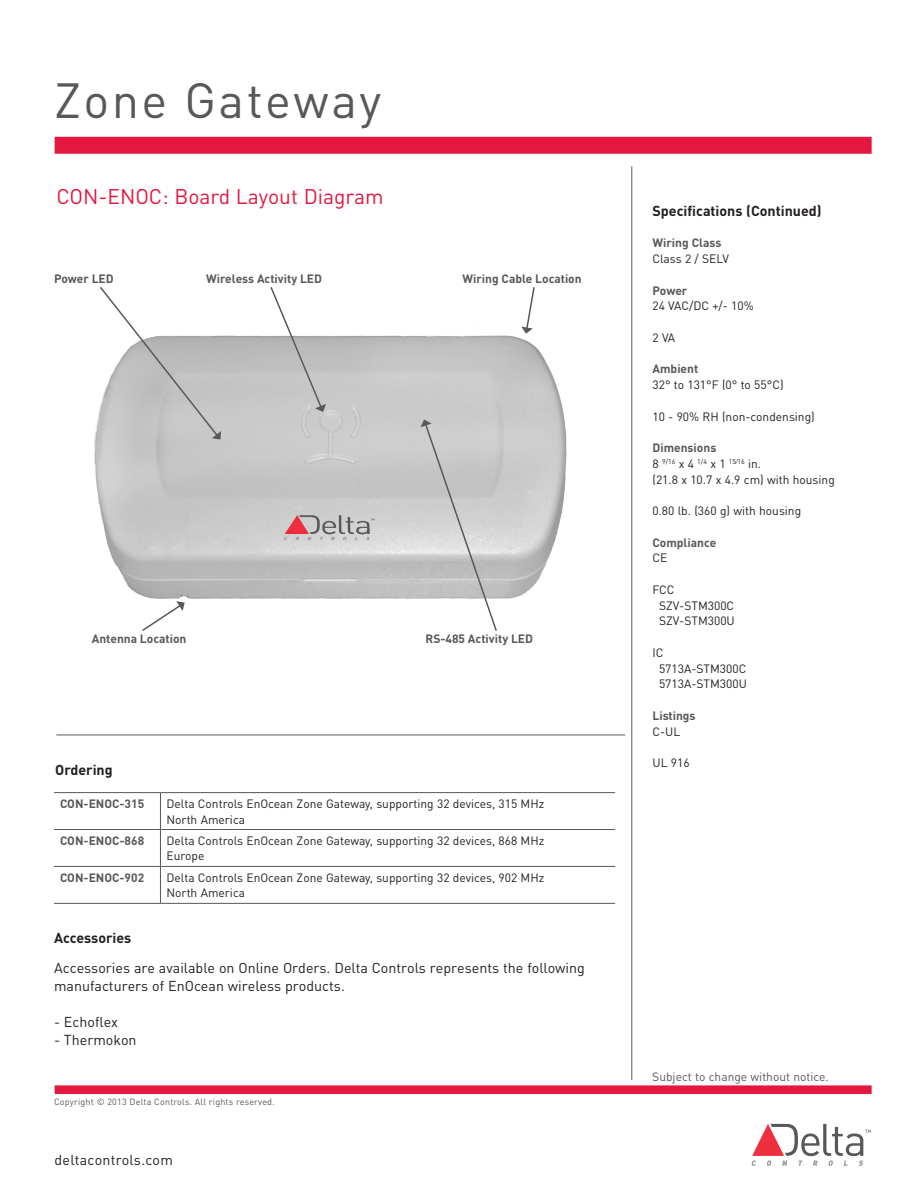
<style>
.page{position:relative;width:918px;height:1188px;background:#fff}
.page>*{position:absolute;margin:0;border:0;box-sizing:border-box;transform-origin:0 0}
.t1{font:48.75px "DIN Pro";letter-spacing:.05em;color:#57585a}
.t2{font:21px "DIN Pro";color:#e4183e}
.t3{font:14.25px/18px "DIN Pro";color:#231f20}
.t4{font:700 14.25px "DIN Pro";color:#231f20}
.t5{font:14.25px "DIN Pro";letter-spacing:.02em;color:#231f20}
.t6{font:12px/15.8px "DIN Pro";color:#231f20}
.t7{font:700 12px "DIN Pro";color:#57585a}
.t8{font:12px "DIN Pro";color:#57585a}
.t9{font:9px "DIN Pro";letter-spacing:.02em;color:#57585a}
.t10{font:7.05px "DIN Pro";color:#231f20}
.s1{font-size:12px}
</style>
<div class="page">
<hr style="left:632px;top:166px;width:1px;height:914px;background:#57585a">
<div style="left:55px;top:137px;width:817px;height:17px;background:#e4183e"></div>
<div style="left:55px;top:1085px;width:817px;height:9px;background:#e4183e"></div>
<svg style="left:752px;top:1124px;width:119px;height:42px"></svg>
<img style="left:94px;top:335px;width:473px;height:264px">
<hr style="left:56px;top:735px;width:569px;height:1px;background:#57585a">
<hr style="left:54px;top:792px;width:106px;height:1px;background:#57585a">
<hr style="left:160px;top:792px;width:455px;height:1px;background:#57585a">
<hr style="left:160px;top:793px;width:1px;height:36px;background:#57585a">
<hr style="left:54px;top:829px;width:106px;height:1px;background:#57585a">
<hr style="left:160px;top:829px;width:455px;height:1px;background:#57585a">
<hr style="left:160px;top:830px;width:1px;height:36px;background:#57585a">
<hr style="left:54px;top:866px;width:106px;height:1px;background:#57585a">
<hr style="left:160px;top:866px;width:455px;height:1px;background:#57585a">
<hr style="left:160px;top:867px;width:1px;height:36px;background:#57585a">
<hr style="left:54px;top:903px;width:106px;height:1px;background:#57585a">
<hr style="left:160px;top:903px;width:455px;height:1px;background:#57585a">
<svg style="left:142px;top:601px;width:43px;height:30px"></svg>
<svg style="left:98px;top:287px;width:123px;height:153px"></svg>
<svg style="left:269px;top:287px;width:57px;height:125px"></svg>
<svg style="left:421px;top:420px;width:77px;height:211px;background:#d0d0d0"></svg>
<svg style="left:521px;top:287px;width:14px;height:47px"></svg>
<h1 class="t1" style="left:54px;top:62px;width:329px">Zone Gateway</h1>
<h2 class="t2" style="left:56px;top:180px;width:329px">CON-ENOC: Board Layout Diagram</h2>
<p class="t7" style="left:54px;top:268px;width:61px">Power LED</p>
<p class="t7" style="left:206px;top:268px;width:117px">Wireless Activity LED</p>
<p class="t7" style="left:463px;top:268px;width:121px">Wiring Cable Location</p>
<p class="t7" style="left:92px;top:628px;width:96px">Antenna Location</p>
<p class="t7" style="left:426px;top:628px;width:109px">RS-485 Activity LED</p>
<p class="t4" style="left:55px;top:758px;width:59px">Ordering</p>
<p class="t7" style="left:60px;top:793px;width:86px">CON-ENOC-315</p>
<p class="t6" style="left:166px;top:794px;width:379px">Delta Controls EnOcean Zone Gateway, supporting 32 devices, 315 MHz<br>North America</p>
<p class="t7" style="left:60px;top:830px;width:86px">CON-ENOC-868</p>
<p class="t6" style="left:166px;top:831px;width:379px">Delta Controls EnOcean Zone Gateway, supporting 32 devices, 868 MHz<br>Europe</p>
<p class="t7" style="left:60px;top:867px;width:86px">CON-ENOC-902</p>
<p class="t6" style="left:166px;top:868px;width:379px">Delta Controls EnOcean Zone Gateway, supporting 32 devices, 902 MHz<br>North America</p>
<p class="t4" style="left:54px;top:926px;width:79px">Accessories</p>
<p class="t3" style="left:54px;top:957px;width:532px">Accessories are available on Online Orders. Delta Controls represents the following manufacturers of EnOcean wireless products.</p>
<p class="t3" style="left:54px;top:1011px;width:66px">- Echoflex</p>
<p class="t3" style="left:54px;top:1029px;width:84px">- Thermokon</p>
<p class="t9" style="left:54px;top:1095px;width:222px">Copyright © 2013 Delta Controls. All rights reserved.</p>
<p class="t5" style="left:55px;top:1149px;width:120px">deltacontrols.com</p>
<p class="t4" style="left:652px;top:199px;width:171px">Specifications (Continued)</p>
<p class="t7" style="left:652px;top:233px;width:71px">Wiring Class</p>
<p class="t6" style="left:652px;top:250px;width:78px">Class 2 / SELV</p>
<p class="t7" style="left:652px;top:280px;width:36px">Power</p>
<p class="t6" style="left:652px;top:297px;width:103px">24 VAC/DC +/- 10%</p>
<p class="t6" style="left:652px;top:328px;width:24px">2 VA</p>
<p class="t7" style="left:652px;top:359px;width:47px">Ambient</p>
<p class="t6" style="left:652px;top:376px;width:133px">32° to 131°F (0° to 55°C)</p>
<p class="t6" style="left:652px;top:407px;width:164px">10 - 90% RH (non-condensing)</p>
<p class="t7" style="left:652px;top:438px;width:65px">Dimensions</p>
<p class="t10" style="left:652px;top:456px;width:110px"><span class="s1">8</span> 9/16 <span class="s1">x 4</span> 1/4 <span class="s1">x 1</span> 15⁄16 <span class="s1">in.</span></p>
<p class="t6" style="left:652px;top:470px;width:184px">(21.8 x 10.7 x 4.9 cm) with housing</p>
<p class="t6" style="left:652px;top:502px;width:150px">0.80 lb. (360 g) with housing</p>
<p class="t7" style="left:652px;top:532px;width:65px">Compliance</p>
<p class="t6" style="left:652px;top:549px;width:16px">CE</p>
<p class="t6" style="left:659px;top:580px;width:77px;text-indent:-7px">FCC<br>SZV-STM300C<br>SZV-STM300U</p>
<p class="t6" style="left:659px;top:643px;width:89px;text-indent:-7px">IC<br>5713A-STM300C<br>5713A-STM300U</p>
<p class="t7" style="left:652px;top:705px;width:45px">Listings</p>
<p class="t6" style="left:652px;top:722px;width:29px">C-UL</p>
<p class="t6" style="left:652px;top:754px;width:39px">UL 916</p>
<p class="t8" style="left:652px;top:1067px;width:178px">Subject to change without notice.</p>
</div>
